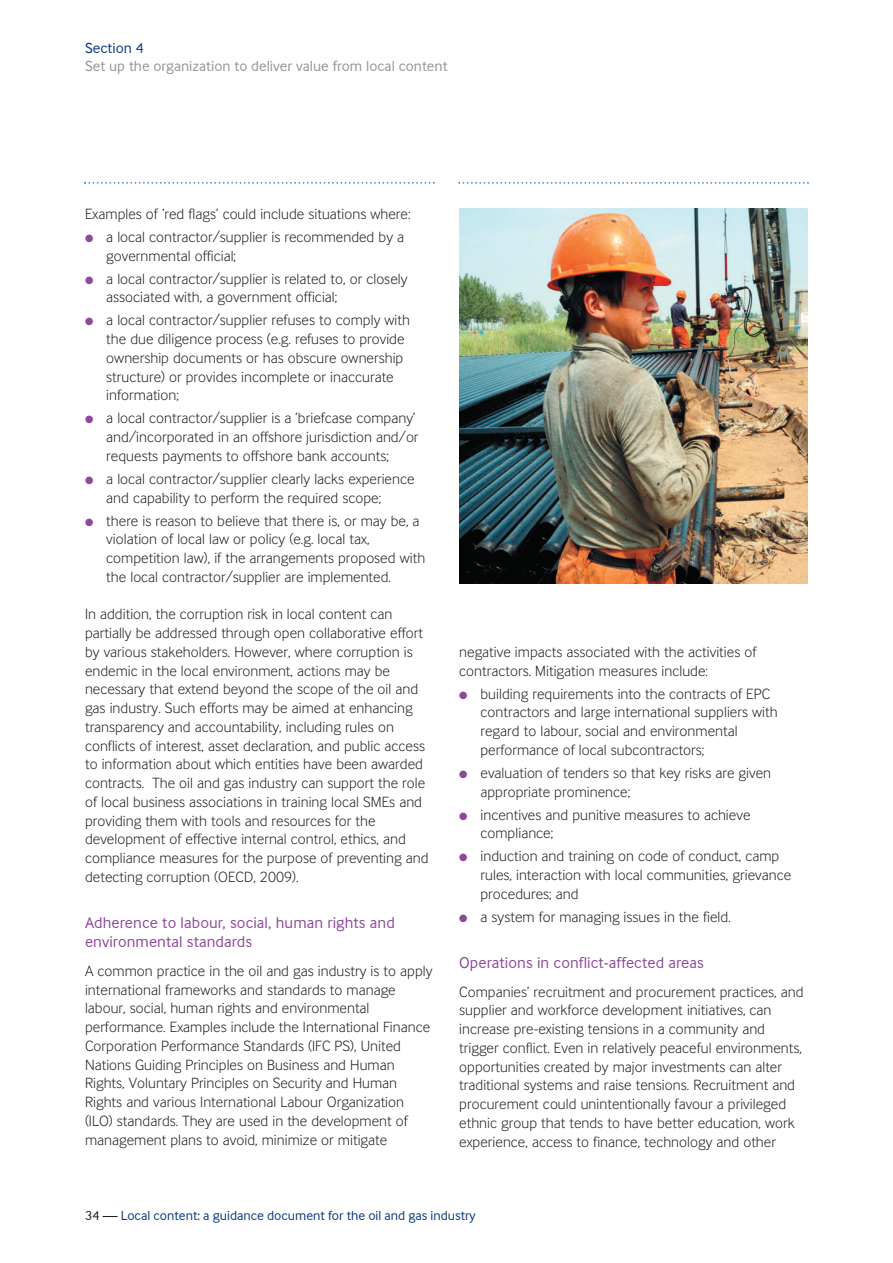
<style>
.page{position:relative;width:893px;height:1263px;background:#fff}
.page>*{position:absolute;margin:0;border:0;box-sizing:border-box;transform-origin:0 0}
.t1{font:16.2px/19px "Inter Face Da Ma";letter-spacing:.005em;color:#8e499b}
.t2{font:15.3px/18.8px "Inter Face Da Ma Lt";letter-spacing:.005em;color:#231f20}
.t3{font:15px "Inter Face Da Ma";color:#939598}
.t4{font:15px "Inter Face Da Ma";color:#083981}
.t5{font:13.5px "Inter Face Da Ma";color:#083981}
.s1{color:#8e499b}
.s2{color:#231f20}
</style>
<div class="page">
<svg style="left:84px;top:182px;width:351px;height:2px"></svg>
<svg style="left:458px;top:182px;width:351px;height:2px"></svg>
<img style="left:459px;top:208px;width:349px;height:376px">
<p class="t4" style="left:85px;top:39px;width:60px">Section 4</p>
<p class="t3" style="left:85px;top:58px;width:364px">Set up the organization to deliver value from local content</p>
<p class="t2" style="left:85px;top:204px;width:327px">Examples of ‘red flags’ could include situations where:</p>
<p class="t2" style="left:106px;top:227px;width:299px;text-indent:-21px"><span class="s1">●</span> a local contractor/supplier is recommended by a governmental official;</p>
<p class="t2" style="left:106px;top:269px;width:303px;text-indent:-21px"><span class="s1">●</span> a local contractor/supplier is related to, or closely associated with, a government official;</p>
<p class="t2" style="left:106px;top:311px;width:305px;text-indent:-21px"><span class="s1">●</span> a local contractor/supplier refuses to comply with the due diligence process (e.g. refuses to provide ownership documents or has obscure ownership structure) or provides incomplete or inaccurate information;</p>
<p class="t2" style="left:106px;top:409px;width:314px;text-indent:-21px"><span class="s1">●</span> a local contractor/supplier is a ’briefcase company’ and/incorporated in an offshore jurisdiction and/or requests payments to offshore bank accounts;</p>
<p class="t2" style="left:106px;top:469px;width:310px;text-indent:-21px"><span class="s1">●</span> a local contractor/supplier clearly lacks experience and capability to perform the required scope;</p>
<p class="t2" style="left:106px;top:511px;width:320px;text-indent:-21px"><span class="s1">●</span> there is reason to believe that there is, or may be, a violation of local law or policy (e.g. local tax, competition law), if the arrangements proposed with the local contractor/supplier are implemented.</p>
<p class="t2" style="left:85px;top:605px;width:345px">In addition, the corruption risk in local content can partially be addressed through open collaborative effort by various stakeholders. However, where corruption is endemic in the local environment, actions may be necessary that extend beyond the scope of the oil and gas industry. Such efforts may be aimed at enhancing transparency and accountability, including rules on conflicts of interest, asset declaration, and public access to information about which entities have been awarded contracts. The oil and gas industry can support the role of local business associations in training local SMEs and providing them with tools and resources for the development of effective internal control, ethics, and compliance measures for the purpose of preventing and detecting corruption (OECD, 2009).</p>
<p class="t1" style="left:85px;top:913px;width:311px">Adherence to labour, social, human rights and environmental standards</p>
<p class="t2" style="left:85px;top:961px;width:349px">A common practice in the oil and gas industry is to apply international frameworks and standards to manage labour, social, human rights and environmental performance. Examples include the International Finance Corporation Performance Standards (IFC PS), United Nations Guiding Principles on Business and Human Rights, Voluntary Principles on Security and Human Rights and various International Labour Organization (ILO) standards. They are used in the development of management plans to avoid, minimize or mitigate</p>
<p class="t2" style="left:459px;top:642px;width:299px">negative impacts associated with the activities of contractors. Mitigation measures include:</p>
<p class="t2" style="left:480px;top:684px;width:299px;text-indent:-21px"><span class="s1">●</span> building requirements into the contracts of EPC contractors and large international suppliers with regard to labour, social and environmental performance of local subcontractors;</p>
<p class="t2" style="left:480px;top:763px;width:292px;text-indent:-21px"><span class="s1">●</span> evaluation of tenders so that key risks are given appropriate prominence;</p>
<p class="t2" style="left:480px;top:805px;width:271px;text-indent:-21px"><span class="s1">●</span> incentives and punitive measures to achieve compliance;</p>
<p class="t2" style="left:480px;top:847px;width:312px;text-indent:-21px"><span class="s1">●</span> induction and training on code of conduct, camp rules, interaction with local communities, grievance procedures; and</p>
<p class="t2" style="left:459px;top:907px;width:273px"><span class="s1">●</span> a system for managing issues in the field.</p>
<p class="t1" style="left:459px;top:953px;width:246px">Operations in conflict-affected areas</p>
<p class="t2" style="left:459px;top:982px;width:346px">Companies’ recruitment and procurement practices, and supplier and workforce development initiatives, can increase pre-existing tensions in a community and trigger conflict. Even in relatively peaceful environments, opportunities created by major investments can alter traditional systems and raise tensions. Recruitment and procurement could unintentionally favour a privileged ethnic group that tends to have better education, work experience, access to finance, technology and other</p>
<p class="t5" style="left:85px;top:1208px;width:392px"><span class="s2">34 —</span> Local content: a guidance document for the oil and gas industry</p>
</div>
